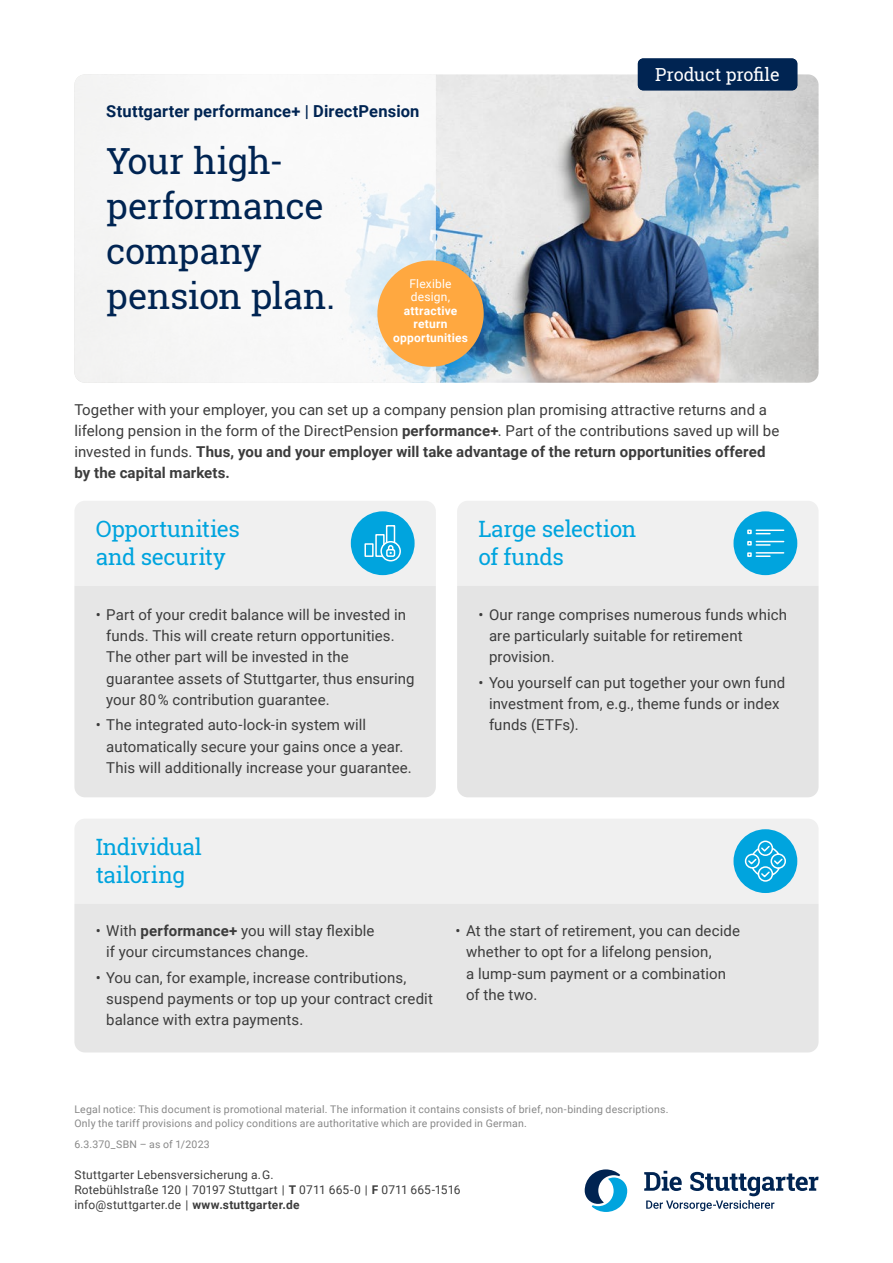
<style>
.page{position:relative;width:893px;height:1263px;background:#fff}
.page>*{position:absolute;margin:0;border:0;box-sizing:border-box;transform-origin:0 0}
.t1{font:36px/45px "Roboto Slab";letter-spacing:-.01em;color:#002452}
.t2{font:22.5px/28.2px "Roboto Slab";letter-spacing:-.015em;color:#00a4de}
.t3{font:18px "Roboto Slab";letter-spacing:-.015em;color:#fff}
.t4{font:700 16.5px "Roboto";letter-spacing:.01em;color:#002452}
.t5{font:15px/21.3px "Roboto";letter-spacing:.005em;color:#3c3c3c}
.t6{font:12px/15px "Roboto";letter-spacing:.015em;color:#3c3c3c}
.t7{font:700 12px/13.5px "Roboto";letter-spacing:.02em;color:#fff;text-align:center}
.t8{font:12px/13.5px "Roboto";letter-spacing:.02em;color:#fff}
.t9{font:10.5px/13.5px "Roboto";letter-spacing:.02em;color:#888}
.s1{font-weight:700}
</style>
<div class="page">
<img style="left:436px;top:74px;width:383px;height:309px">
<div style="left:74px;top:586px;width:362px;height:211px;background:#e6e6e6"></div>
<div style="left:457px;top:586px;width:362px;height:211px;background:#e4e4e4"></div>
<div style="left:75px;top:819px;width:743px;height:85px;background:#f0f0f0"></div>
<div style="left:74px;top:904px;width:745px;height:148px;background:#e6e6e6"></div>
<svg style="left:74px;top:74px;width:362px;height:309px"></svg>
<svg style="left:75px;top:501px;width:361px;height:85px"></svg>
<svg style="left:457px;top:501px;width:361px;height:85px"></svg>
<div style="left:733px;top:829px;width:64px;height:64px;background:#00a4de;border-radius:50%"></div>
<div style="left:758px;top:840px;width:15px;height:16px;border:2px solid #fff;border-radius:50%"></div>
<div style="left:758px;top:866px;width:15px;height:16px;border:2px solid #fff;border-radius:50%"></div>
<div style="left:745px;top:854px;width:15px;height:15px;border:2px solid #fff;border-radius:50%"></div>
<div style="left:770px;top:853px;width:16px;height:16px;border:2px solid #fff;border-radius:50%"></div>
<svg style="left:747px;top:844px;width:37px;height:35px"></svg>
<div style="left:377px;top:260px;width:107px;height:107px;background:#ffa840;border-radius:50%"></div>
<svg style="left:644px;top:1171px;width:175px;height:40px"></svg>
<svg style="left:585px;top:1169px;width:42px;height:43px"></svg>
<div style="left:638px;top:58px;width:159px;height:32px;background:#002452;border-radius:5px"></div>
<p class="t4" style="left:106px;top:100px;width:315px">Stuttgarter performance+ | DirectPension</p>
<h1 class="t1" style="left:106px;top:138px;width:230px">Your high&shy;performance company pension plan.</h1>
<p class="t8" style="left:409px;top:276px;width:44px">Flexible design,</p>
<p class="t7" style="left:393px;top:303px;width:77px">attractive return opportunities</p>
<p class="t3" style="left:655px;top:62px;width:126px">Product profile</p>
<p class="t5" style="left:74px;top:398px;width:706px">Together with your employer, you can set up a company pension plan promising attractive returns and a lifelong pension in the form of the DirectPension <span class="s1">performance+</span>. Part of the contributions saved up will be invested in funds. <span class="s1">Thus, you and your employer will take advantage of the return opportunities offered by the capital markets.</span></p>
<h2 class="t2" style="left:96px;top:515px;width:146px">Opportunities and security</h2>
<h2 class="t2" style="left:478px;top:515px;width:159px">Large selection of funds</h2>
<p class="t5" style="left:106px;top:603px;width:310px;text-indent:-11px">• Part of your credit balance will be invested in funds. This will create return opportunities.<br>The other part will be invested in the guarantee assets of Stuttgarter, thus ensuring your 80 % contribution guarantee.</p>
<p class="t5" style="left:106px;top:714px;width:307px;text-indent:-11px">• The integrated auto-lock-in system will automatically secure your gains once a year.<br>This will additionally increase your guarantee.</p>
<p class="t5" style="left:489px;top:603px;width:299px;text-indent:-11px">• Our range comprises numerous funds which are particularly suitable for retirement provision.</p>
<p class="t5" style="left:489px;top:671px;width:298px;text-indent:-11px">• You yourself can put together your own fund investment from, e.g., theme funds or index funds (ETFs).</p>
<h2 class="t2" style="left:96px;top:832px;width:108px">Individual tailoring</h2>
<p class="t5" style="left:106px;top:920px;width:270px;text-indent:-11px">• With <span class="s1">performance+</span> you will stay flexible if your circumstances change.</p>
<p class="t5" style="left:106px;top:966px;width:328px;text-indent:-11px">• You can, for example, increase contributions, suspend payments or top up your contract credit balance with extra payments.</p>
<p class="t5" style="left:466px;top:920px;width:275px;text-indent:-11px">• At the start of retirement, you can decide whether to opt for a lifelong pension,<br>a lump-sum payment or a combination of the two.</p>
<p class="t9" style="left:74px;top:1102px;width:595px">Legal notice: This document is promotional material. The information it contains consists of brief, non-binding descriptions.<br>Only the tariff provisions and policy conditions are authoritative which are provided in German.</p>
<p class="t9" style="left:74px;top:1137px;width:137px">6.3.370_SBN – as of 1/2023</p>
<p class="t6" style="left:74px;top:1166px;width:388px">Stuttgarter Lebensversicherung a. G.<br>Rotebühlstraße 120 | 70197 Stuttgart | <span class="s1">T</span> 0711 665-0 | <span class="s1">F</span> 0711 665-1516 info@stuttgarter.de | <span class="s1">www.stuttgarter.de</span></p>
</div>
